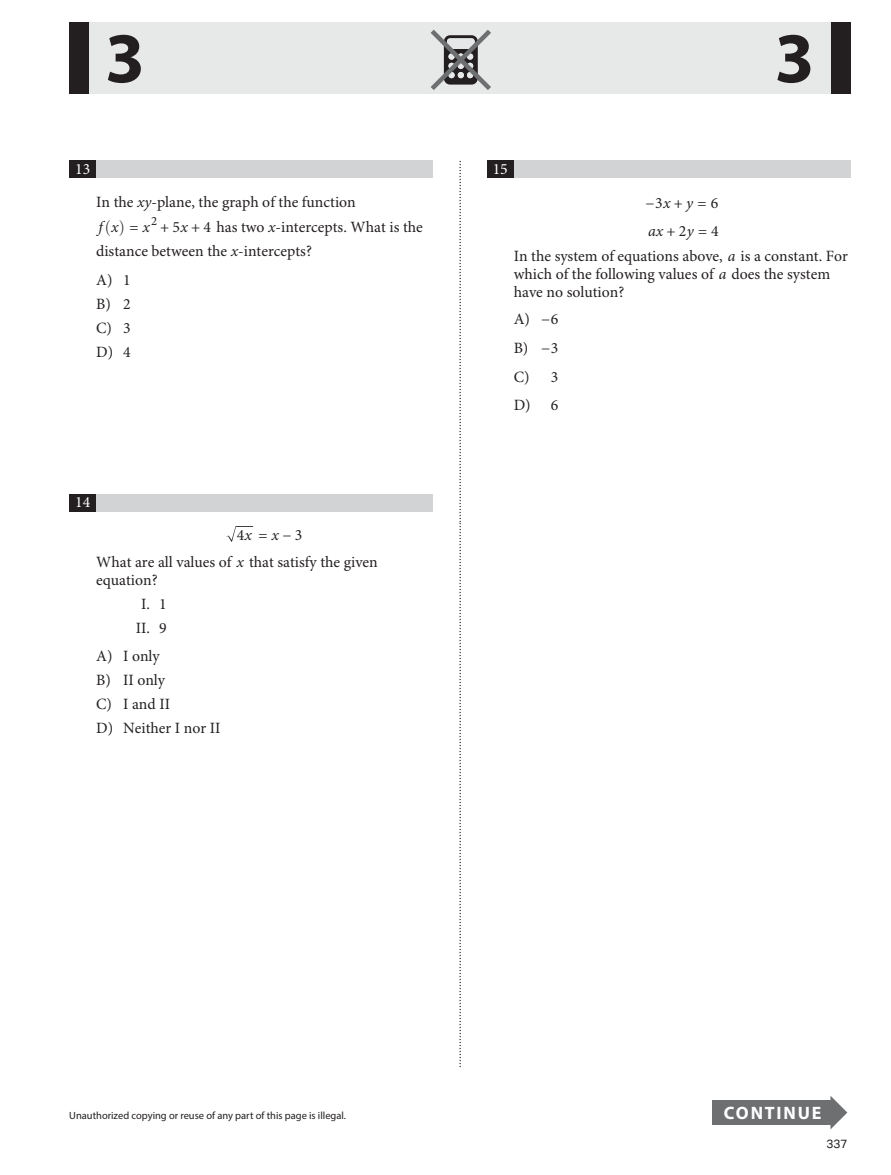
<style>
.page{position:relative;width:891px;height:1175px;background:#fff}
.page>*{position:absolute;margin:0;border:0;box-sizing:border-box;transform-origin:0 0}
.t1{font:700 71.85px "Myriad Pro";color:#231f20}
.t2{font:700 18px "Myriad Pro";letter-spacing:.1em;color:#fff}
.Formula{font:15.75px/18px "Minion Pro";color:#231f20}
.t3{font:15.75px "Minion Pro";color:#fff}
.Formula-2{font:italic 15.75px "Minion Pro";color:#231f20}
.t4{font:12px "Times";color:#231f20}
.t5{font:12px "Aktiv Grotesk";color:#231f20}
.t6{font:10.5px "Myriad Pro";color:#231f20}
.s1{font-style:italic}
</style>
<div class="page">
<div style="left:712px;top:1100px;width:121px;height:24px;background:#6d6f71"></div>
<svg style="left:830px;top:1096px;width:17px;height:33px"></svg>
<div style="left:69px;top:160px;width:364px;height:18px;background:#d1d3d4"></div>
<div style="left:69px;top:160px;width:27px;height:18px;background:#231f20"></div>
<div style="left:69px;top:494px;width:364px;height:18px;background:#d1d3d4"></div>
<div style="left:69px;top:494px;width:27px;height:18px;background:#231f20"></div>
<div style="left:487px;top:160px;width:363px;height:18px;background:#d1d3d4"></div>
<div style="left:487px;top:160px;width:27px;height:18px;background:#231f20"></div>
<div style="left:86px;top:22px;width:748px;height:72px;background:#e7e8e8"></div>
<div style="left:831px;top:22px;width:19px;height:72px;background:#231f20"></div>
<div style="left:69px;top:22px;width:20px;height:72px;background:#231f20"></div>
<svg style="left:226px;top:526px;width:27px;height:16px"></svg>
<svg style="left:431px;top:29px;width:60px;height:61px"></svg>
<h1 class="t1" style="left:105px;top:11px;width:41px">3</h1>
<h1 class="t1" style="left:775px;top:11px;width:41px">3</h1>
<p class="t3" style="left:75px;top:159px;width:17px">13</p>
<p class="Formula" style="left:96px;top:190px;width:328px;line-height:24.6px">In the <span class="s1">xy</span>-plane, the graph of the function<br><span class="s1">f x</span> = <span class="s1">x</span><sup>2</sup> + 5<span class="s1">x</span> + 4 has two <span class="s1">x</span>-intercepts. What is the distance between the <span class="s1">x</span>-intercepts?</p>
<p class="Formula" style="left:96px;top:271px;width:36px">A) 1</p>
<p class="Formula" style="left:96px;top:295px;width:36px">B) 2</p>
<p class="Formula" style="left:96px;top:319px;width:36px">C) 3</p>
<p class="Formula" style="left:96px;top:343px;width:36px">D) 4</p>
<p class="t3" style="left:75px;top:493px;width:17px">14</p>
<p class="Formula" style="left:237px;top:526px;width:67px">4=−3</p>
<p class="Formula-2" style="left:245px;top:525px;width:36px">x x</p>
<p class="Formula" style="left:96px;top:553px;width:283px">What are all values of <span class="s1">x</span> that satisfy the given equation?</p>
<p class="Formula" style="left:141px;top:595px;width:27px">I. 1</p>
<p class="Formula" style="left:136px;top:619px;width:32px">II. 9</p>
<p class="Formula" style="left:96px;top:647px;width:65px">A) I only</p>
<p class="Formula" style="left:96px;top:671px;width:71px">B) II only</p>
<p class="Formula" style="left:96px;top:695px;width:75px">C) I and II</p>
<p class="Formula" style="left:96px;top:719px;width:126px">D) Neither I nor II</p>
<p class="t4" style="left:471px;top:160px;width:909px;rotate:90deg">...............................................................................................................................................................................................................................................................................................................</p>
<p class="t3" style="left:493px;top:159px;width:17px">15</p>
<p class="Formula" style="left:645px;top:195px;width:74px">−3 + =6</p>
<p class="Formula-2" style="left:663px;top:194px;width:32px">x y</p>
<p class="Formula" style="left:648px;top:222px;width:72px"><span class="s1">ax</span>+2 =4</p>
<p class="Formula-2" style="left:687px;top:221px;width:8px">y</p>
<p class="Formula" style="left:514px;top:248px;width:336px">In the system of equations above, <span class="s1">a</span> is a constant. For which of the following values of <span class="s1">a</span> does the system have no solution?</p>
<p class="Formula" style="left:514px;top:310px;width:18px">A)</p>
<p class="Formula" style="left:541px;top:311px;width:19px">−6</p>
<p class="Formula" style="left:514px;top:339px;width:16px">B)</p>
<p class="Formula" style="left:541px;top:340px;width:19px">−3</p>
<p class="Formula" style="left:514px;top:368px;width:46px">C) 3</p>
<p class="Formula" style="left:514px;top:397px;width:46px">D) 6</p>
<p class="t6" style="left:69px;top:1109px;width:278px">Unauthorized copying or reuse of any part of this page is illegal.</p>
<p class="t2" style="left:724px;top:1101px;width:99px">CONTINUE</p>
<p class="t2" style="left:724px;top:1112px;width:99px">CONTINUE</p>
<p class="t5" style="left:826px;top:1136px;width:23px">337</p>
</div>
